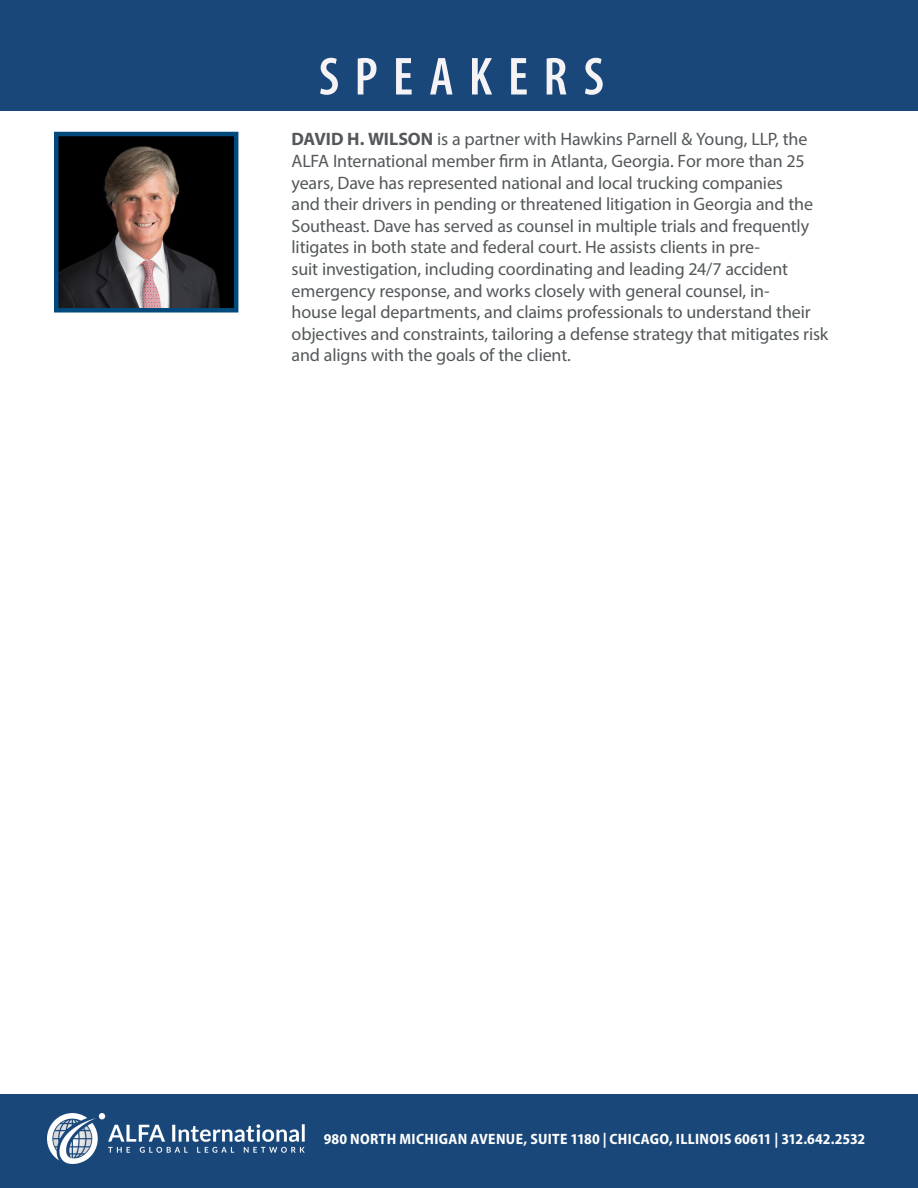
<style>
.page{position:relative;width:918px;height:1188px;background:#fff}
.page>*{position:absolute;margin:0;border:0;box-sizing:border-box;transform-origin:0 0}
.Body_Text{font:600 condensed 54px "Myriad Pro";letter-spacing:.285em;color:#f5f3f5}
.Body_Text-2{font:18px/21.6px "Myriad Pro";letter-spacing:-.01em;color:#54585a}
.t1{font:700 semi-condensed 15px "Myriad Pro";letter-spacing:.02em;color:#fff}
.s1{font-weight:700}
</style>
<div class="page">
<div style="left:0;top:1094px;width:918px;height:94px;background:#194779"></div>
<div style="left:0;top:0;width:918px;height:110px;background:#194779"></div>
<img style="left:48px;top:1113px;width:257px;height:51px">
<img style="left:59px;top:137px;width:174px;height:171px">
<div style="left:54px;top:132px;width:184px;height:181px;border:4px solid #024a7c"></div>
<p class="Body_Text" style="left:319px;top:43px;width:287px">SPEAKERS</p>
<p class="Body_Text-2" style="left:292px;top:128px;width:538px"><span class="s1">DAVID H. WILSON</span> is a partner with Hawkins Parnell &amp; Young, LLP, the ALFA International member firm in Atlanta, Georgia. For more than 25 years, Dave has represented national and local trucking companies<br>and their drivers in pending or threatened litigation in Georgia and the Southeast. Dave has served as counsel in multiple trials and frequently litigates in both state and federal court. He assists clients in pre-<br>suit investigation, including coordinating and leading 24/7 accident emergency response, and works closely with general counsel, in-<br>house legal departments, and claims professionals to understand their objectives and constraints, tailoring a defense strategy that mitigates risk and aligns with the goals of the client.</p>
<p class="t1" style="left:324px;top:1130px;width:543px">980 NORTH MICHIGAN AVENUE, SUITE 1180 | CHICAGO, ILLINOIS 60611 | 312.642.2532</p>
</div>
